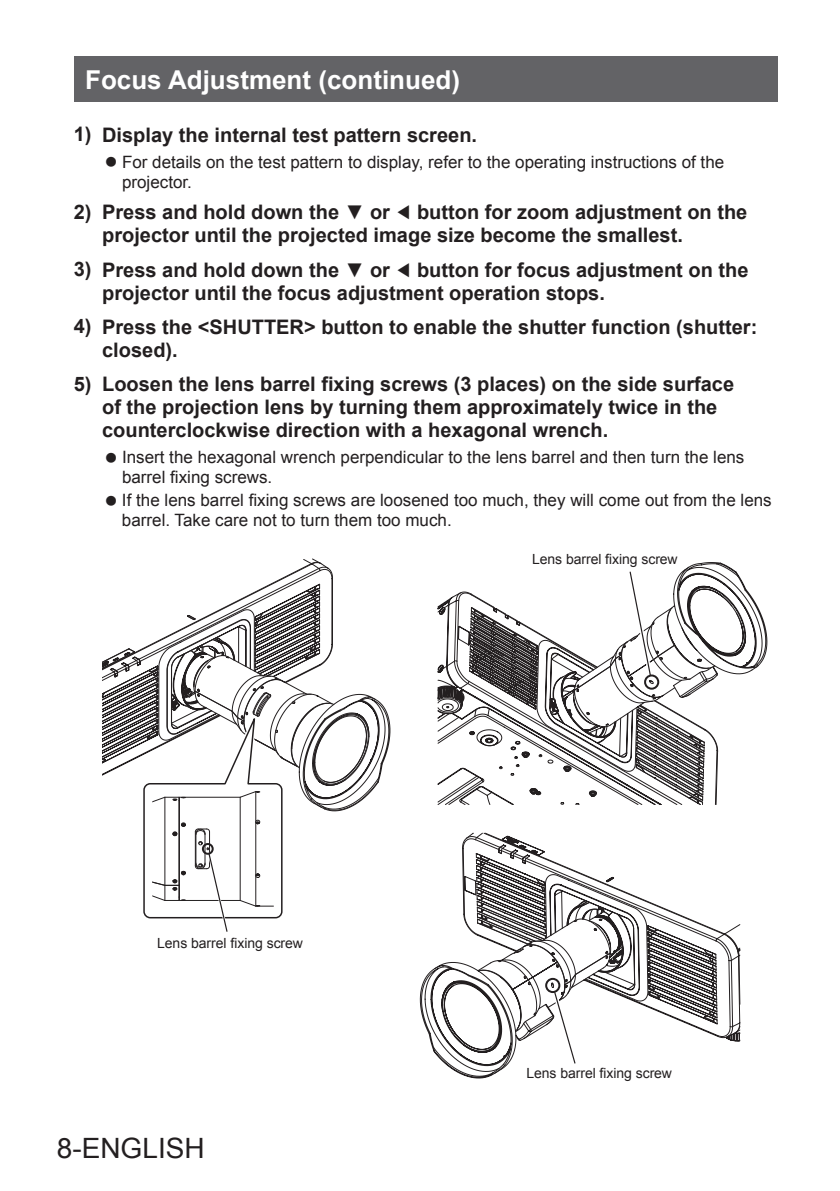
<style>
.page{position:relative;width:840px;height:1191px;background:#fff}
.page>*{position:absolute;margin:0;border:0;box-sizing:border-box;transform-origin:0 0}
.t1{font:28px "Arial";color:#231f20}
.t2{font:700 26px "Arial";color:#fff}
.t3{font:700 20px/23px "Arial";color:#231f20}
.t4{font:17px/20px "Arial";color:#231f20}
.t5{font:14px "Arial";letter-spacing:-.005em;color:#231f20}
</style>
<div class="page">
<div style="left:74px;top:57px;width:703px;height:45px;background:#636366"></div>
<svg style="left:382px;top:704px;width:8px;height:64px"></svg>
<svg style="left:758px;top:607px;width:9px;height:60px"></svg>
<svg style="left:688px;top:562px;width:70px;height:113px"></svg>
<svg style="left:419px;top:832px;width:321px;height:246px"></svg>
<div style="left:545px;top:978px;width:15px;height:15px;border:2px solid #231f20;border-radius:50%"></div>
<svg style="left:437px;top:567px;width:305px;height:238px"></svg>
<div style="left:643px;top:674px;width:16px;height:15px;border:2px solid #231f20;border-radius:50%"></div>
<svg style="left:102px;top:558px;width:280px;height:374px"></svg>
<div style="left:202px;top:843px;width:11px;height:11px;border:2px solid #231f20;border-radius:50%"></div>
<h2 class="t2" style="left:85px;top:62px;width:376px">Focus Adjustment (continued)</h2>
<p class="t3" style="left:74px;top:124px;width:404px">1) Display the internal test pattern screen.</p>
<p class="t4" style="left:122px;top:152px;width:603px">For details on the test pattern to display, refer to the operating instructions of the projector.</p>
<p class="t3" style="left:102px;top:201px;width:646px;text-indent:-28px">2) Press and hold down the ▼ or ◄ button for zoom adjustment on the projector until the projected image size become the smallest.</p>
<p class="t3" style="left:102px;top:259px;width:647px;text-indent:-28px">3) Press and hold down the ▼ or ◄ button for focus adjustment on the projector until the focus adjustment operation stops.</p>
<p class="t3" style="left:102px;top:316px;width:656px;text-indent:-28px">4) Press the &lt;SHUTTER&gt; button to enable the shutter function (shutter: closed).</p>
<p class="t3" style="left:102px;top:373px;width:633px;text-indent:-28px">5) Loosen the lens barrel fixing screws (3 places) on the side surface of the projection lens by turning them approximately twice in the counterclockwise direction with a hexagonal wrench.</p>
<p class="t4" style="left:122px;top:447px;width:623px">Insert the hexagonal wrench perpendicular to the lens barrel and then turn the lens barrel fixing screws.</p>
<p class="t4" style="left:122px;top:490px;width:651px">If the lens barrel fixing screws are loosened too much, they will come out from the lens barrel. Take care not to turn them too much.</p>
<p class="t5" style="left:532px;top:550px;width:147px">Lens barrel fixing screw</p>
<p class="t5" style="left:157px;top:933px;width:147px">Lens barrel fixing screw</p>
<h1 class="t1" style="left:57px;top:1129px;width:149px">8-ENGLISH</h1>
<p class="t5" style="left:526px;top:1063px;width:147px">Lens barrel fixing screw</p>
</div>
